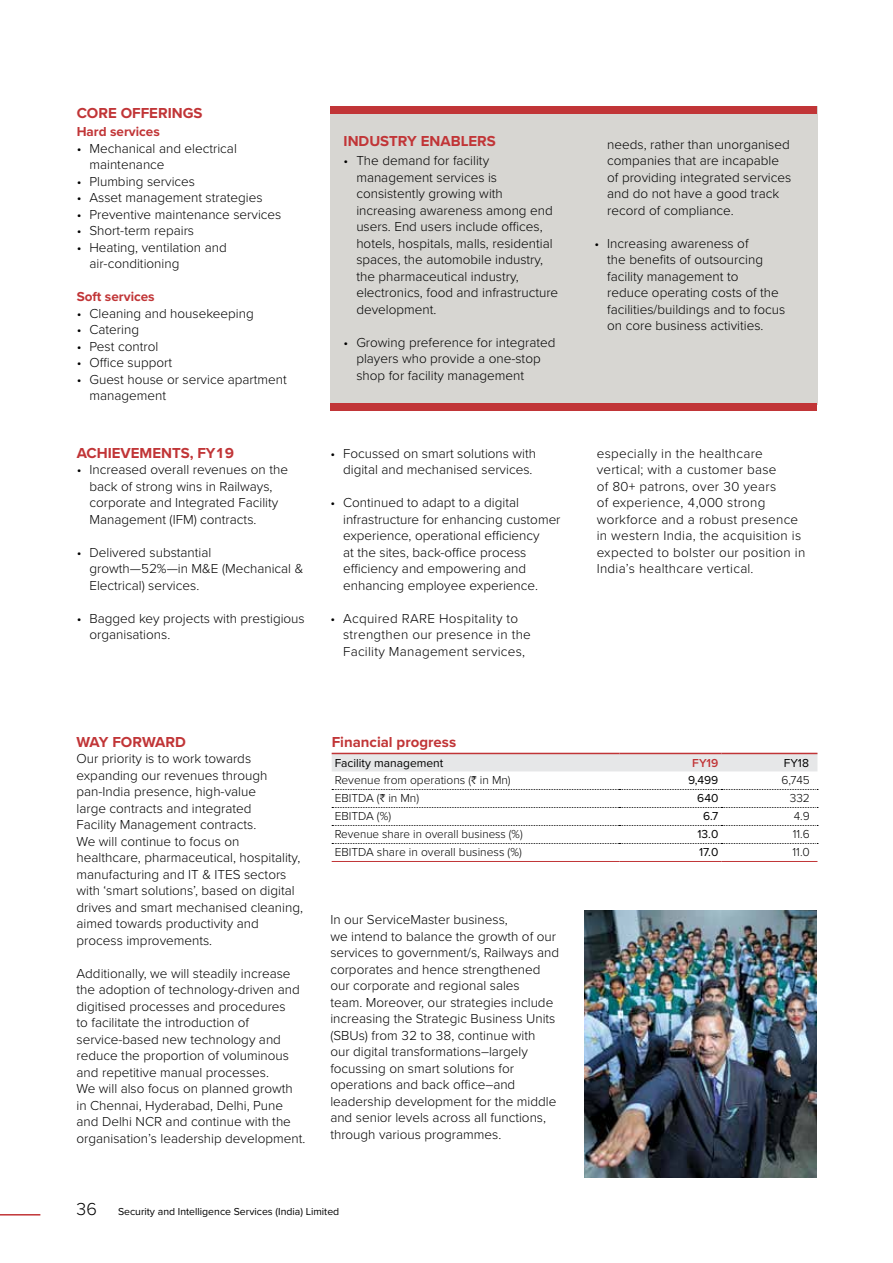
<style>
.page{position:relative;width:893px;height:1263px;background:#fff}
.page>*{position:absolute;margin:0;border:0;box-sizing:border-box;transform-origin:0 0}
.t1{font:700 15px "Proxima Nova";color:#c13537}
.t2{font:300 13.5px/16.5px "Proxima Nova";color:#000}
.t3{font:300 13.5px/16.5px "Proxima Nova";letter-spacing:.02em;color:#000}
.t4{font:700 13.5px "Proxima Nova";color:#c13537}
.t5{font:300 12px "Proxima Nova";color:#000}
.t6{font:12px "Proxima Nova";color:#000}
.t7{font:600 12px "Proxima Nova";color:#c13537}
.t8{font:10.5px "Proxima Nova";color:#000}
.s1{font-family:"ITF Rupee";font-weight:400}
.s2{font-weight:300;font-size:18px}
</style>
<div class="page">
<div style="left:330px;top:107px;width:487px;height:298px;background:#d7d6d2"></div>
<div style="left:330px;top:107px;width:486px;height:7px;background:#c13537"></div>
<div style="left:330px;top:403px;width:486px;height:8px;background:#c13537"></div>
<div style="left:332px;top:754px;width:485px;height:17px;background:#e6e7e8"></div>
<svg style="left:332px;top:789px;width:486px;height:1px"></svg>
<svg style="left:332px;top:807px;width:486px;height:1px"></svg>
<svg style="left:332px;top:825px;width:486px;height:1px"></svg>
<svg style="left:332px;top:843px;width:486px;height:1px"></svg>
<hr style="left:332px;top:753px;width:287px;height:1px;background:#c13537">
<hr style="left:619px;top:753px;width:102px;height:1px;background:#c13537">
<hr style="left:721px;top:753px;width:96px;height:1px;background:#c13537">
<hr style="left:332px;top:861px;width:287px;height:1px;background:#c13537">
<hr style="left:619px;top:861px;width:102px;height:1px;background:#c13537">
<hr style="left:721px;top:861px;width:96px;height:1px;background:#c13537">
<img style="left:585px;top:910px;width:231px;height:268px">
<hr style="left:0;top:1214px;width:40px;height:1px;background:#c13537">
<p class="t1" style="left:77px;top:104px;width:127px">CORE OFFERINGS</p>
<p class="t4" style="left:77px;top:124px;width:85px">Hard services</p>
<p class="t2" style="left:89px;top:140px;width:149px;text-indent:-13px">• Mechanical and electrical maintenance</p>
<p class="t2" style="left:77px;top:173px;width:120px">• Plumbing services</p>
<p class="t2" style="left:77px;top:190px;width:187px">• Asset management strategies</p>
<p class="t2" style="left:77px;top:206px;width:206px">• Preventive maintenance services</p>
<p class="t2" style="left:77px;top:223px;width:119px">• Short-term repairs</p>
<p class="t2" style="left:89px;top:239px;width:139px;text-indent:-13px">• Heating, ventilation and air-conditioning</p>
<p class="t4" style="left:77px;top:289px;width:80px">Soft services</p>
<p class="t2" style="left:77px;top:305px;width:179px">• Cleaning and housekeeping</p>
<p class="t2" style="left:77px;top:322px;width:64px">• Catering</p>
<p class="t2" style="left:77px;top:338px;width:83px">• Pest control</p>
<p class="t2" style="left:77px;top:355px;width:97px">• Office support</p>
<p class="t2" style="left:89px;top:371px;width:199px;text-indent:-13px">• Guest house or service apartment management</p>
<p class="t1" style="left:77px;top:444px;width:159px">ACHIEVEMENTS, FY19</p>
<p class="t2" style="left:89px;top:462px;width:200px;text-indent:-13px">• Increased overall revenues on the back of strong wins in Railways, corporate and Integrated Facility Management (IFM) contracts.</p>
<p class="t2" style="left:89px;top:544px;width:215px;text-indent:-13px">• Delivered substantial growth—52%—in M&amp;E (Mechanical &amp;<br>Electrical) services.</p>
<p class="t2" style="left:89px;top:610px;width:217px;text-indent:-13px">• Bagged key projects with prestigious organisations.</p>
<p class="t1" style="left:344px;top:132px;width:154px">INDUSTRY ENABLERS</p>
<p class="t2" style="left:356px;top:152px;width:203px;text-indent:-13px">• The demand for facility management services is consistently growing with increasing awareness among end users. End users include offices, hotels, hospitals, malls, residential spaces, the automobile industry, the pharmaceutical industry, electronics, food and infrastructure development.</p>
<p class="t2" style="left:356px;top:334px;width:201px;text-indent:-13px">• Growing preference for integrated players who provide a one-stop shop for facility management</p>
<p class="t2" style="left:330px;top:445px;width:207px;text-align:right">• Focussed on smart solutions with digital and mechanised services.</p>
<p class="t2" style="left:343px;top:495px;width:219px;text-indent:-13px">• Continued to adapt to a digital infrastructure for enhancing customer experience, operational efficiency<br>at the sites, back-office process efficiency and empowering and enhancing employee experience.</p>
<p class="t3" style="left:343px;top:610px;width:189px;text-indent:-13px">• Acquired RARE Hospitality to strengthen our presence in the<br>Facility Management services,</p>
<p class="t2" style="left:607px;top:136px;width:186px">needs, rather than unorganised companies that are incapable of providing integrated services and do not have a good track record of compliance.</p>
<p class="t2" style="left:607px;top:235px;width:180px;text-indent:-13px">• Increasing awareness of<br>the benefits of outsourcing facility management to<br>reduce operating costs of the facilities/buildings and to focus on core business activities.</p>
<p class="t3" style="left:597px;top:445px;width:210px">especially in the healthcare vertical; with a customer base<br>of 80+ patrons, over 30 years<br>of experience, 4,000 strong workforce and a robust presence in western India, the acquisition is expected to bolster our position in<br>India’s healthcare vertical.</p>
<p class="t1" style="left:77px;top:733px;width:111px">WAY FORWARD</p>
<p class="t2" style="left:77px;top:751px;width:228px">Our priority is to work towards expanding our revenues through pan-India presence, high-value<br>large contracts and integrated<br>Facility Management contracts.<br>We will continue to focus on healthcare, pharmaceutical, hospitality, manufacturing and IT &amp; ITES sectors with ‘smart solutions’, based on digital drives and smart mechanised cleaning, aimed towards productivity and process improvements.</p>
<p class="t2" style="left:77px;top:965px;width:230px">Additionally, we will steadily increase the adoption of technology-driven and digitised processes and procedures<br>to facilitate the introduction of service-based new technology and reduce the proportion of voluminous and repetitive manual processes.<br>We will also focus on planned growth in Chennai, Hyderabad, Delhi, Pune and Delhi NCR and continue with the organisation’s leadership development.</p>
<p class="t1" style="left:332px;top:733px;width:126px">Financial progress</p>
<p class="t6" style="left:335px;top:756px;width:110px">Facility management</p>
<p class="t7" style="left:692px;top:756px;width:28px">FY19</p>
<p class="t6" style="left:784px;top:756px;width:27px">FY18</p>
<p class="t5" style="left:335px;top:773px;width:178px">Revenue from operations (<span class="s1">H</span> in Mn)</p>
<p class="t6" style="left:688px;top:773px;width:32px">9,499</p>
<p class="t5" style="left:781px;top:773px;width:30px">6,745</p>
<p class="t5" style="left:335px;top:791px;width:86px">EBITDA (<span class="s1">H</span> in Mn)</p>
<p class="t6" style="left:697px;top:791px;width:23px">640</p>
<p class="t5" style="left:790px;top:791px;width:22px">332</p>
<p class="t5" style="left:335px;top:809px;width:58px">EBITDA (%)</p>
<p class="t6" style="left:703px;top:809px;width:17px">6.7</p>
<p class="t5" style="left:794px;top:809px;width:18px">4.9</p>
<p class="t5" style="left:335px;top:827px;width:189px">Revenue share in overall business (%)</p>
<p class="t6" style="left:698px;top:827px;width:22px">13.0</p>
<p class="t5" style="left:793px;top:827px;width:19px">11.6</p>
<p class="t5" style="left:335px;top:845px;width:189px">EBITDA share in overall business (%)</p>
<p class="t6" style="left:699px;top:845px;width:21px">17.0</p>
<p class="t5" style="left:793px;top:845px;width:19px">11.0</p>
<p class="t2" style="left:330px;top:911px;width:230px">In our ServiceMaster business,<br>we intend to balance the growth of our services to government/s, Railways and corporates and hence strengthened our corporate and regional sales<br>team. Moreover, our strategies include increasing the Strategic Business Units (SBUs) from 32 to 38, continue with<br>our digital transformations–largely focussing on smart solutions for operations and back office–and leadership development for the middle and senior levels across all functions, through various programmes.</p>
<p class="t8" style="left:77px;top:1205px;width:264px"><span class="s2">36</span> Security and Intelligence Services (India) Limited</p>
</div>
